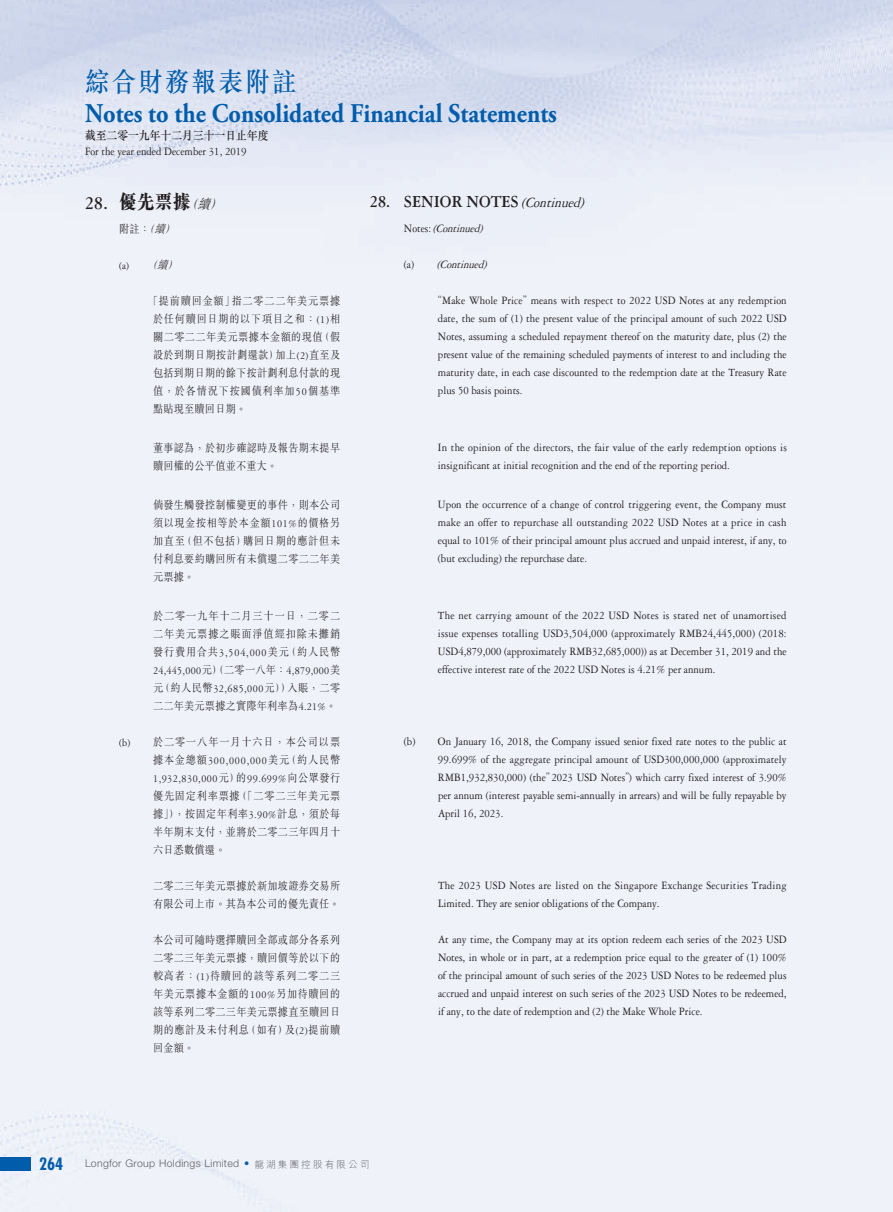
<style>
.page{position:relative;width:893px;height:1212px;background:#fff}
.page>*{position:absolute;margin:0;border:0;box-sizing:border-box;transform-origin:0 0}
.t1{font:700 27px "Adobe Garamond Pro";color:#015dab;scale:.9 1}
.t2{font:500 27px "M Sung HK";letter-spacing:.1em;color:#015dab;scale:.9 1}
.t3{font:800 19.5px "M Sung HK";color:#231f20;scale:.9 1}
.t4{font:700 18px "Garamond 3 LT Std";color:#231f20;scale:.9 1}
.t5{font:700 condensed 16.5px "Futura Std";color:#015dab}
.t6{font:12px/18px "Garamond 3 LT Std";color:#231f20;text-align:justify;scale:.9 1}
.t7{font:12px/18px "Garamond 3 LT Std";letter-spacing:.02em;color:#231f20;scale:.9 1}
.t8{font:italic 12px "Garamond 3 LT Std";color:#231f20;scale:.9 1}
.t9{font:500 12px "M Sung HK";color:#231f20;scale:.9 1}
.t10{font:300 11.25px/18px "M Sung HK";letter-spacing:.03em;color:#231f20;text-align:justify;scale:.9 1}
.t11{font:11.25px "Garamond 3 LT Std";letter-spacing:.04em;color:#231f20;scale:.9 1}
.t12{font:300 11.25px/18px "M Sung HK";letter-spacing:.09em;color:#231f20;text-align:right;scale:.9 1}
.t13{font:300 10.5px "Helvetica Neue LT Std";letter-spacing:.03em;color:#636366}
.s1{font-weight:400;font-style:italic;font-size:15px}
.s2{font-style:normal}
.s3{font-family:"Garamond 3 LT Std";font-weight:700}
.s4{font-weight:300;font-style:italic;font-size:13.5px}
.s5{font-style:italic}
.s6{font-family:"M Sung HK";font-weight:300;font-style:italic}
.s7{font-family:"Garamond 3 LT Std";font-weight:400}
.s8{font-family:"M Sung HK";font-weight:300}
.s9{color:#015dab}
.s10{font-family:"M Hei HK";font-size:9.75px}
</style>
<div class="page">
<img style="left:0;top:0;width:893px;height:1212px">
<div style="left:0;top:1157px;width:31px;height:13px;background:#015dab"></div>
<h1 class="t2" style="left:85px;top:63px;width:236px">綜合財務報表附註</h1>
<h1 class="t1" style="left:85px;top:98px;width:526px">Notes to the Consolidated Financial Statements</h1>
<p class="t9" style="left:85px;top:127px;width:205px">截至二零一九年十二月三十一日止年度</p>
<p class="t6" style="left:85px;top:143px;width:181px">For the year ended December 31, 2019</p>
<h3 class="t4" style="left:370px;top:192px;width:244px">28. SENIOR NOTES <span class="s1">(Continued)</span></h3>
<p class="t8" style="left:404px;top:222px;width:93px"><span class="s2">N o t e s :</span> (Continued)</p>
<p class="t8" style="left:404px;top:258px;width:97px"><span class="s2">( a )</span> (Continued)</p>
<p class="t6" style="left:438px;top:291px;width:389px">“Make Whole Price” means with respect to 2022 USD Notes at any redemption date, the sum of (1) the present value of the principal amount of such 2022 USD Notes, assuming a scheduled repayment thereof on the maturity date, plus (2) the present value of the remaining scheduled payments of interest to and including the maturity date, in each case discounted to the redemption date at the Treasury Rate plus 50 basis points.</p>
<h2 class="t3" style="left:85px;top:188px;width:159px"><span class="s3">28.</span> 優先票據<span class="s4">（續）</span></h2>
<p class="t10" style="left:119px;top:219px;width:68px">附註：<span class="s5">（續）</span></p>
<p class="t11" style="left:119px;top:260px;width:71px">( a ) <span class="s6">（續）</span></p>
<p class="t10" style="left:153px;top:291px;width:209px;text-indent:-5px">「提前贖回金額」指二零二二年美元票據於任何贖回日期的以下項目之和：<span class="s7">(1)</span>相關二零二二年美元票據本金額的現值（假設於到期日期按計劃還款）加上<span class="s7">(2)</span>直至及包括到期日期的餘下按計劃利息付款的現值，於各情況下按國債利率加<span class="s7">50</span>個基準點貼現至贖回日期。</p>
<p class="t10" style="left:153px;top:438px;width:209px">董事認為，於初步確認時及報告期末提早贖回權的公平值並不重大。</p>
<p class="t10" style="left:153px;top:495px;width:209px">倘發生觸發控制權變更的事件，則本公司須以現金按相等於本金額<span class="s7">101%</span>的價格另加直至（但不包括）購回日期的應計但未付利息要約購回所有未償還二零二二年美元票據。</p>
<p class="t10" style="left:153px;top:607px;width:209px">於二零一九年十二月三十一日，二零二二年美元票據之賬面淨值經扣除未攤銷發行費用合共<span class="s7">3,504,000</span>美元（約人民幣</p>
<p class="t11" style="left:153px;top:665px;width:209px">24,445,000<span class="s8">元）（二零一八年：</span>4,879,000<span class="s8">美</span></p>
<p class="t10" style="left:153px;top:679px;width:209px">元（約人民幣<span class="s7">32,685,000</span>元））入賬，二零二二年美元票據之實際年利率為<span class="s7">4.21%</span>。</p>
<p class="t12" style="left:119px;top:733px;width:247px"><span class="s7">(b)</span> 於二零一八年一月十六日，本公司以票據本金總額<span class="s7">300,000,000</span>美元（約人民幣</p>
<p class="t11" style="left:153px;top:773px;width:209px">1,932,830,000<span class="s8">元）的</span>99.699%<span class="s8">向公眾發行</span></p>
<p class="t10" style="left:153px;top:787px;width:209px">優先固定利率票據（「二零二三年美元票據」），按固定年利率<span class="s7">3.90%</span>計息，須於每半年期末支付，並將於二零二三年四月十六日悉數償還。</p>
<p class="t10" style="left:153px;top:877px;width:209px">二零二三年美元票據於新加坡證券交易所有限公司上市。其為本公司的優先責任。</p>
<p class="t10" style="left:153px;top:931px;width:209px">本公司可隨時選擇贖回全部或部分各系列二零二三年美元票據，贖回價等於以下的較高者：<span class="s7">(1)</span>待贖回的該等系列二零二三年美元票據本金額的<span class="s7">100%</span>另加待贖回的該等系列二零二三年美元票據直至贖回日期的應計及未付利息（如有）及<span class="s7">(2)</span>提前贖回金額。</p>
<p class="t6" style="left:438px;top:438px;width:389px">In the opinion of the directors, the fair value of the early redemption options is insignificant at initial recognition and the end of the reporting period.</p>
<p class="t6" style="left:438px;top:495px;width:389px">Upon the occurrence of a change of control triggering event, the Company must make an offer to repurchase all outstanding 2022 USD Notes at a price in cash equal to 101% of their principal amount plus accrued and unpaid interest, if any, to (but excluding) the repurchase date.</p>
<p class="t6" style="left:438px;top:606px;width:389px">The net carrying amount of the 2022 USD Notes is stated net of unamortised issue expenses totalling USD3,504,000 (approximately RMB24,445,000) (2018:<br>USD4,879,000 (approximately RMB32,685,000)) as at December 31, 2019 and the effective interest rate of the 2022 USD Notes is 4.21% per annum.</p>
<p class="t6" style="left:438px;top:732px;width:389px;text-indent:-34px">(b) On January 16, 2018, the Company issued senior fixed rate notes to the public at 99.699% of the aggregate principal amount of USD300,000,000 (approximately RMB1,932,830,000) (the” 2023 USD Notes”) which carry fixed interest of 3.90% per annum (interest payable semi-annually in arrears) and will be fully repayable by April 16, 2023.</p>
<p class="t7" style="left:438px;top:876px;width:389px">The 2023 USD Notes are listed on the Singapore Exchange Securities Trading<br>Limited. They are senior obligations of the Company.</p>
<p class="t6" style="left:438px;top:930px;width:389px">At any time, the Company may at its option redeem each series of the 2023 USD Notes, in whole or in part, at a redemption price equal to the greater of (1) 100% of the principal amount of such series of the 2023 USD Notes to be redeemed plus accrued and unpaid interest on such series of the 2023 USD Notes to be redeemed, if any, to the date of redemption and (2) the Make Whole Price.</p>
<h3 class="t5" style="left:39px;top:1154px;width:26px">264</h3>
<p class="t13" style="left:85px;top:1157px;width:286px">Longfor Group Holdings Limited <span class="s9">•</span> <span class="s10">龍湖集團控股有限公司</span></p>
</div>
